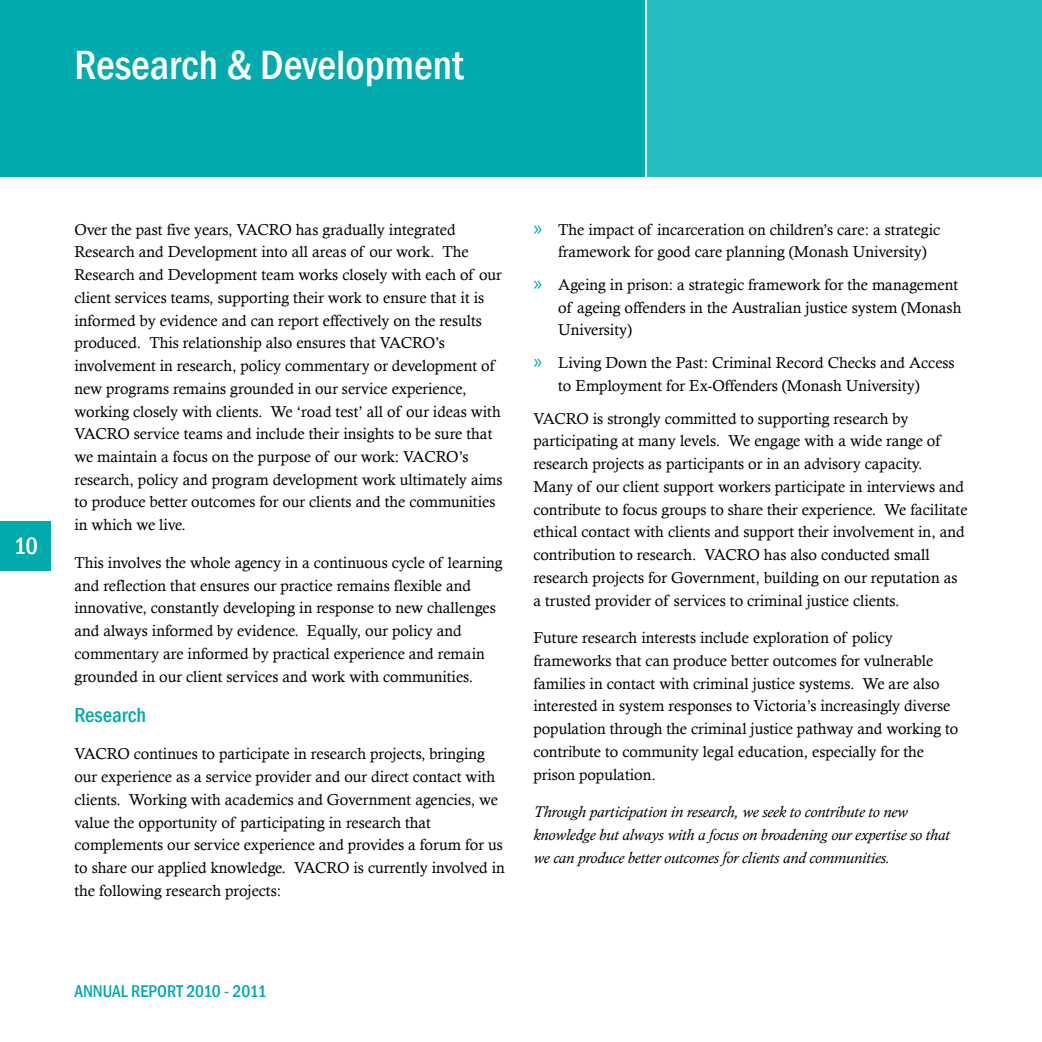
<style>
.page{position:relative;width:1042px;height:1042px;background:#fff}
.page>*{position:absolute;margin:0;border:0;box-sizing:border-box;transform-origin:0 0}
.t1{font:500 condensed 42px "Franklin Gothic";color:#fff}
.t2{font:500 condensed 24.5px "Franklin Gothic";color:#fff}
.t3{font:500 condensed 21px "Franklin Gothic";color:#00aaad}
.t4{font:500 condensed 17.5px "Franklin Gothic";color:#00aaad}
.t5{font:15.75px/22.8px "Calisto";color:#000}
.t6{font:italic 15.75px/22.8px "Calisto";color:#000}
.s1{font-family:"Myriad Pro";font-size:21px;color:#00aaad}
</style>
<div class="page">
<div style="left:0;top:0;width:656px;height:176px;background:#00aaad"></div>
<div style="left:0;top:521px;width:51px;height:49px;background:#00aaad"></div>
<div style="left:646px;top:0;width:396px;height:176px;background:#25bdc2"></div>
<hr style="left:645px;top:0;width:2px;height:188px;background:#fff">
<hr style="left:1041px;top:0;width:1px;height:176px;background:#00aaad">
<h1 class="t1" style="left:74px;top:37px;width:391px">Research &amp; Development</h1>
<h2 class="t2" style="left:14px;top:530px;width:26px">10</h2>
<p class="t5" style="left:74px;top:218px;width:429px">Over the past five years, VACRO has gradually integrated Research and Development into all areas of our work. The Research and Development team works closely with each of our client services teams, supporting their work to ensure that it is informed by evidence and can report effectively on the results produced. This relationship also ensures that VACRO’s involvement in research, policy commentary or development of new programs remains grounded in our service experience, working closely with clients. We ‘road test’ all of our ideas with VACRO service teams and include their insights to be sure that we maintain a focus on the purpose of our work: VACRO’s research, policy and program development work ultimately aims to produce better outcomes for our clients and the communities in which we live.</p>
<p class="t5" style="left:74px;top:551px;width:430px">This involves the whole agency in a continuous cycle of learning and reflection that ensures our practice remains flexible and innovative, constantly developing in response to new challenges and always informed by evidence. Equally, our policy and commentary are informed by practical experience and remain grounded in our client services and work with communities.</p>
<h3 class="t3" style="left:74px;top:701px;width:73px">Research</h3>
<p class="t5" style="left:74px;top:742px;width:432px">VACRO continues to participate in research projects, bringing our experience as a service provider and our direct contact with clients. Working with academics and Government agencies, we value the opportunity of participating in research that complements our service experience and provides a forum for us to share our applied knowledge. VACRO is currently involved in the following research projects:</p>
<p class="t5" style="left:558px;top:218px;width:383px;text-indent:-25px"><span class="s1">»</span> The impact of incarceration on children’s care: a strategic framework for good care planning (Monash University)</p>
<p class="t5" style="left:558px;top:273px;width:405px;text-indent:-25px"><span class="s1">»</span> Ageing in prison: a strategic framework for the management of ageing offenders in the Australian justice system (Monash<br>University)</p>
<p class="t5" style="left:558px;top:351px;width:398px;text-indent:-25px"><span class="s1">»</span> Living Down the Past: Criminal Record Checks and Access to Employment for Ex-Offenders (Monash University)</p>
<p class="t5" style="left:533px;top:407px;width:436px">VACRO is strongly committed to supporting research by participating at many levels. We engage with a wide range of research projects as participants or in an advisory capacity.<br>Many of our client support workers participate in interviews and contribute to focus groups to share their experience. We facilitate ethical contact with clients and support their involvement in, and contribution to research. VACRO has also conducted small research projects for Government, building on our reputation as a trusted provider of services to criminal justice clients.</p>
<p class="t5" style="left:533px;top:626px;width:426px">Future research interests include exploration of policy frameworks that can produce better outcomes for vulnerable families in contact with criminal justice systems. We are also interested in system responses to Victoria’s increasingly diverse population through the criminal justice pathway and working to contribute to community legal education, especially for the prison population.</p>
<p class="t6" style="left:533px;top:800px;width:418px">Through participation in research, we seek to contribute to new knowledge but always with a focus on broadening our expertise so that we can produce better outcomes for clients and communities.</p>
<p class="t4" style="left:74px;top:980px;width:194px">ANNUAL REPORT 2010 - 2011</p>
</div>
